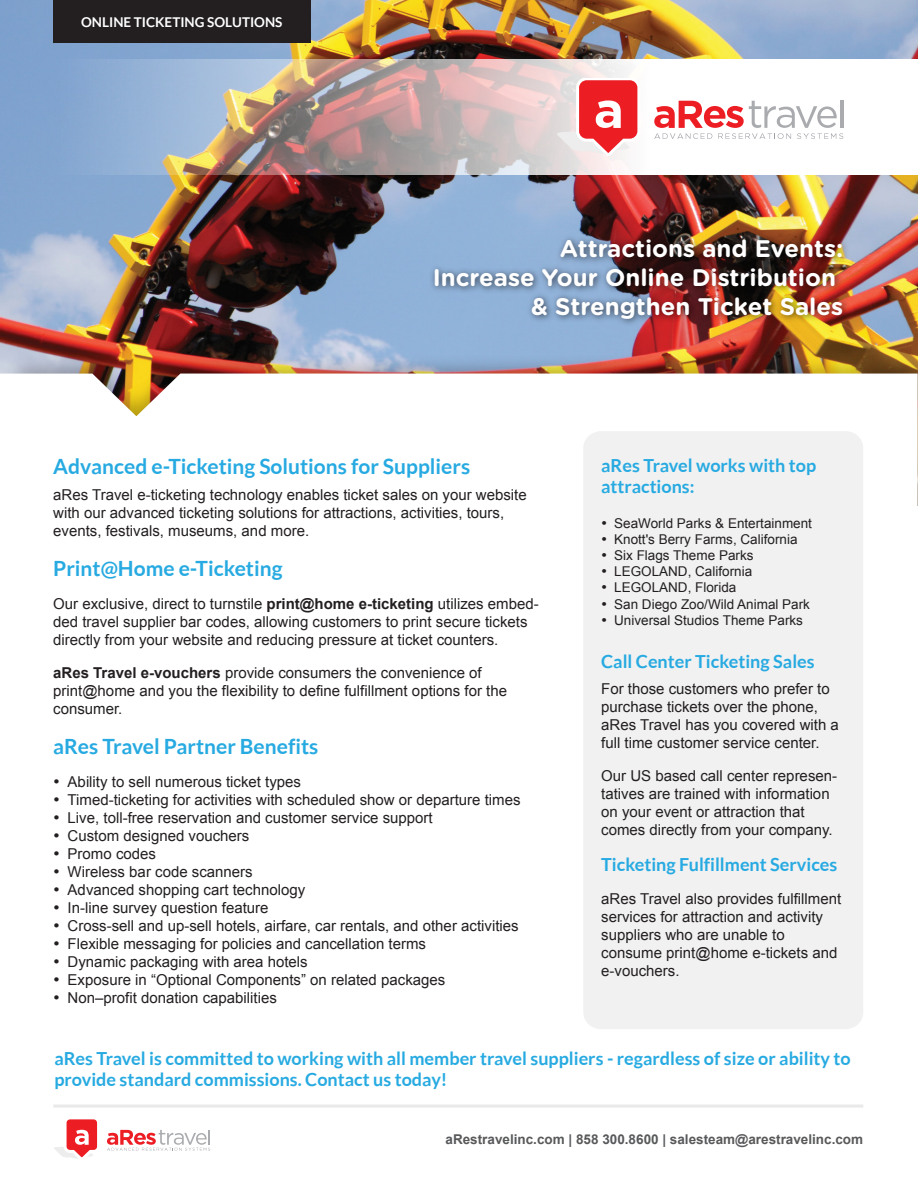
<style>
.page{position:relative;width:918px;height:1188px;background:#fff}
.page>*{position:absolute;margin:0;border:0;box-sizing:border-box;transform-origin:0 0}
.t1{font:700 24px/28.8px "Gotham Rounded";color:#fff;text-align:right}
.t2{font:700 21px "Lato";color:#27aae1}
.t3{font:700 18px/21.6px "Lato";color:#27aae1}
.t4{font:15px/18px "Arial";color:#231f20}
.t5{font:13.5px "Arial";color:#231f20}
.t6{font:700 13.5px "Arial";color:#58595b}
.t7{font:700 13.5px "Lato";color:#fff}
.s1{font-weight:700}
</style>
<div class="page">
<img style="left:0;top:0;width:918px;height:316px">
<img style="left:0;top:59px;width:918px;height:115px">
<img style="left:0;top:316px;width:918px;height:56px">
<svg style="left:0;top:372px;width:918px;height:134px"></svg>
<div style="left:583px;top:431px;width:280px;height:598px;background:#f1f1f2;border-radius:17px"></div>
<hr style="left:53px;top:1105px;width:810px;height:3px;background:#e9e9ea">
<img style="left:424px;top:228px;width:430px;height:134px">
<div style="left:53px;top:0;width:257px;height:43px;background:#231f20"></div>
<svg style="left:557px;top:78px;width:85px;height:78px"></svg>
<svg style="left:654px;top:101px;width:189px;height:38px"></svg>
<svg style="left:54px;top:1119px;width:156px;height:40px"></svg>
<p class="t7" style="left:81px;top:14px;width:203px">ONLINE TICKETING SOLUTIONS</p>
<h1 class="t1" style="left:433px;top:233px;width:412px">Attractions and Events:<br>Increase Your Online Distribution &amp; Strengthen Ticket Sales</h1>
<h2 class="t2" style="left:53px;top:455px;width:418px">Advanced e-Ticketing Solutions for Suppliers</h2>
<p class="t4" style="left:53px;top:486px;width:475px">aRes Travel e-ticketing technology enables ticket sales on your website with our advanced ticketing solutions for attractions, activities, tours, events, festivals, museums, and more.</p>
<h2 class="t2" style="left:53px;top:556px;width:231px">Print@Home e-Ticketing</h2>
<p class="t4" style="left:53px;top:595px;width:487px">Our exclusive, direct to turnstile <span class="s1">print@home e-ticketing</span> utilizes embed&shy;ded travel supplier bar codes, allowing customers to print secure tickets directly from your website and reducing pressure at ticket counters.</p>
<p class="t4" style="left:53px;top:664px;width:455px"><span class="s1">aRes Travel e-vouchers</span> provide consumers the convenience of print@home and you the flexibility to define fulfillment options for the consumer.</p>
<h2 class="t2" style="left:53px;top:734px;width:267px">aRes Travel Partner Benefits</h2>
<p class="t4" style="left:53px;top:773px;width:249px">• Ability to sell numerous ticket types</p>
<p class="t4" style="left:53px;top:791px;width:469px">• Timed-ticketing for activities with scheduled show or departure times</p>
<p class="t4" style="left:53px;top:809px;width:381px">• Live, toll-free reservation and customer service support</p>
<p class="t4" style="left:53px;top:827px;width:198px">• Custom designed vouchers</p>
<p class="t4" style="left:53px;top:845px;width:104px">• Promo codes</p>
<p class="t4" style="left:53px;top:863px;width:201px">• Wireless bar code scanners</p>
<p class="t4" style="left:53px;top:881px;width:254px">• Advanced shopping cart technology</p>
<p class="t4" style="left:53px;top:899px;width:217px">• In-line survey question feature</p>
<p class="t4" style="left:53px;top:917px;width:467px">• Cross-sell and up-sell hotels, airfare, car rentals, and other activities</p>
<p class="t4" style="left:53px;top:935px;width:374px">• Flexible messaging for policies and cancellation terms</p>
<p class="t4" style="left:53px;top:953px;width:256px">• Dynamic packaging with area hotels</p>
<p class="t4" style="left:53px;top:971px;width:394px">• Exposure in “Optional Components” on related packages</p>
<p class="t4" style="left:53px;top:989px;width:225px">• Non–profit donation capabilities</p>
<p class="t3" style="left:601px;top:454px;width:217px">aRes Travel works with top attractions:</p>
<p class="t5" style="left:601px;top:514px;width:212px">• SeaWorld Parks &amp; Entertainment</p>
<p class="t5" style="left:601px;top:530px;width:198px">• Knott's Berry Farms, California</p>
<p class="t5" style="left:601px;top:546px;width:154px">• Six Flags Theme Parks</p>
<p class="t5" style="left:601px;top:563px;width:152px">• LEGOLAND, California</p>
<p class="t5" style="left:601px;top:579px;width:137px">• LEGOLAND, Florida</p>
<p class="t5" style="left:601px;top:595px;width:210px">• San Diego Zoo/Wild Animal Park</p>
<p class="t5" style="left:601px;top:611px;width:203px">• Universal Studios Theme Parks</p>
<p class="t3" style="left:601px;top:650px;width:215px">Call Center Ticketing Sales</p>
<p class="t4" style="left:601px;top:679px;width:239px">For those customers who prefer to purchase tickets over the phone, aRes Travel has you covered with a full time customer service center.</p>
<p class="t4" style="left:601px;top:766px;width:237px">Our US based call center represen&shy;tatives are trained with information on your event or attraction that comes directly from your company.</p>
<p class="t3" style="left:601px;top:853px;width:238px">Ticketing Fulfillment Services</p>
<p class="t4" style="left:601px;top:890px;width:242px">aRes Travel also provides fulfillment services for attraction and activity suppliers who are unable to consume print@home e-tickets and e-vouchers.</p>
<p class="t3" style="left:54px;top:1047px;width:798px">aRes Travel is committed to working with all member travel suppliers - regardless of size or ability to provide standard commissions. Contact us today!</p>
<p class="t6" style="left:446px;top:1130px;width:419px">aRestravelinc.com | 858 300.8600 | salesteam@arestravelinc.com</p>
</div>
